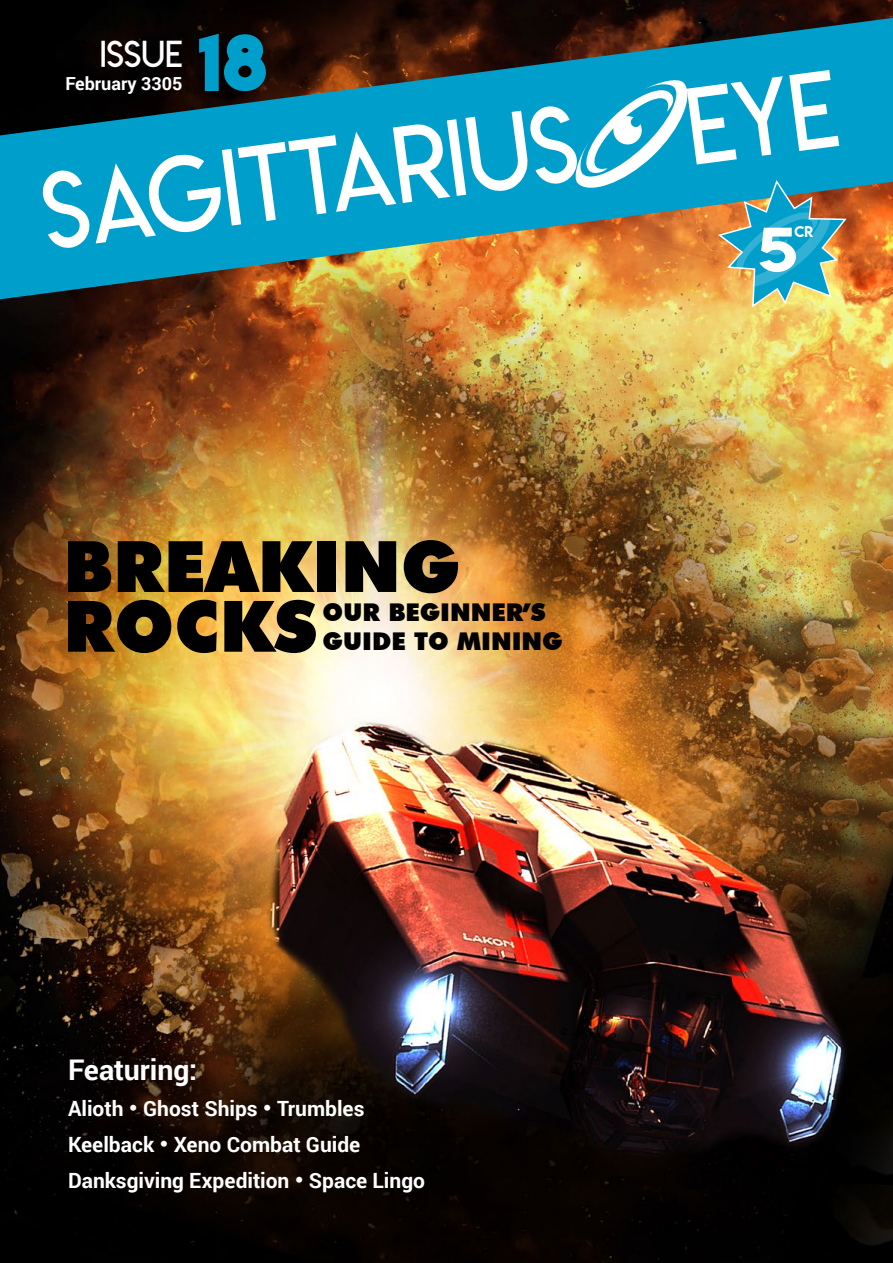
<style>
.page{position:relative;width:893px;height:1263px;background:#fff}
.page>*{position:absolute;margin:0;border:0;box-sizing:border-box;transform-origin:0 0}
.t1{font:72px "Lemon Milkbold";color:#009eca}
.t2{font:56.4px "Lemon Milk";color:#fff;scale:1.18 1}
.t3{font:36px "Lemon Milklight";color:#fff}
.subtitle_reversed{font:700 28.5px "Roboto";color:#fff}
.t4{font:900 24.45px/29.4px "Futura BT";color:#000}
.subtitle_reversed-2{font:700 21px "Roboto";color:#fff}
.t5{font:700 18px "Roboto";color:#fff}
.t6{font:13.8px "Lemon Milk";color:#fff}
.s1{font-family:"Lemon Milklight";font-weight:400}
</style>
<div class="page">
<img style="left:0;top:0;width:893px;height:1263px">
<svg style="left:0;top:18px;width:893px;height:281px;background:#19424b"></svg>
<svg style="left:43px;top:170px;width:47px;height:78px"></svg>
<img style="left:96px;top:70px;width:777px;height:238px">
<svg style="left:68px;top:541px;width:43px;height:51px;background:#150d04"></svg>
<svg style="left:118px;top:541px;width:197px;height:51px;background:#433616"></svg>
<div style="left:317px;top:541px;width:19px;height:51px;background:#000"></div>
<svg style="left:345px;top:541px;width:51px;height:51px;background:#27251e"></svg>
<svg style="left:404px;top:540px;width:54px;height:53px;background:#45361f"></svg>
<svg style="left:68px;top:600px;width:103px;height:53px;background:#38280a"></svg>
<svg style="left:177px;top:600px;width:40px;height:53px;background:#4f3c16"></svg>
<svg style="left:224px;top:600px;width:92px;height:53px;background:#463c25"></svg>
<p class="t3" style="left:100px;top:32px;width:84px">ISSUE</p>
<p class="t5" style="left:65px;top:71px;width:119px">February 3305</p>
<p class="t1" style="left:197px;top:11px;width:72px">18</p>
<p class="t4" style="left:323px;top:597px;width:242px">OUR BEGINNER’S<br>GUIDE TO MINING</p>
<p class="subtitle_reversed" style="left:68px;top:1050px;width:131px">Featuring:</p>
<p class="subtitle_reversed-2" style="left:68px;top:1094px;width:298px">Alioth <span class="s1">]</span> Ghost Ships <span class="s1">]</span> Trumbles</p>
<p class="subtitle_reversed-2" style="left:68px;top:1130px;width:294px">Keelback <span class="s1">]</span> Xeno Combat Guide</p>
<p class="subtitle_reversed-2" style="left:68px;top:1166px;width:358px">Danksgiving Expedition <span class="s1">]</span> Space Lingo</p>
<p class="t2" style="left:758px;top:210px;width:35px">5</p>
<p class="t6" style="left:794px;top:222px;width:20px">CR</p>
</div>
